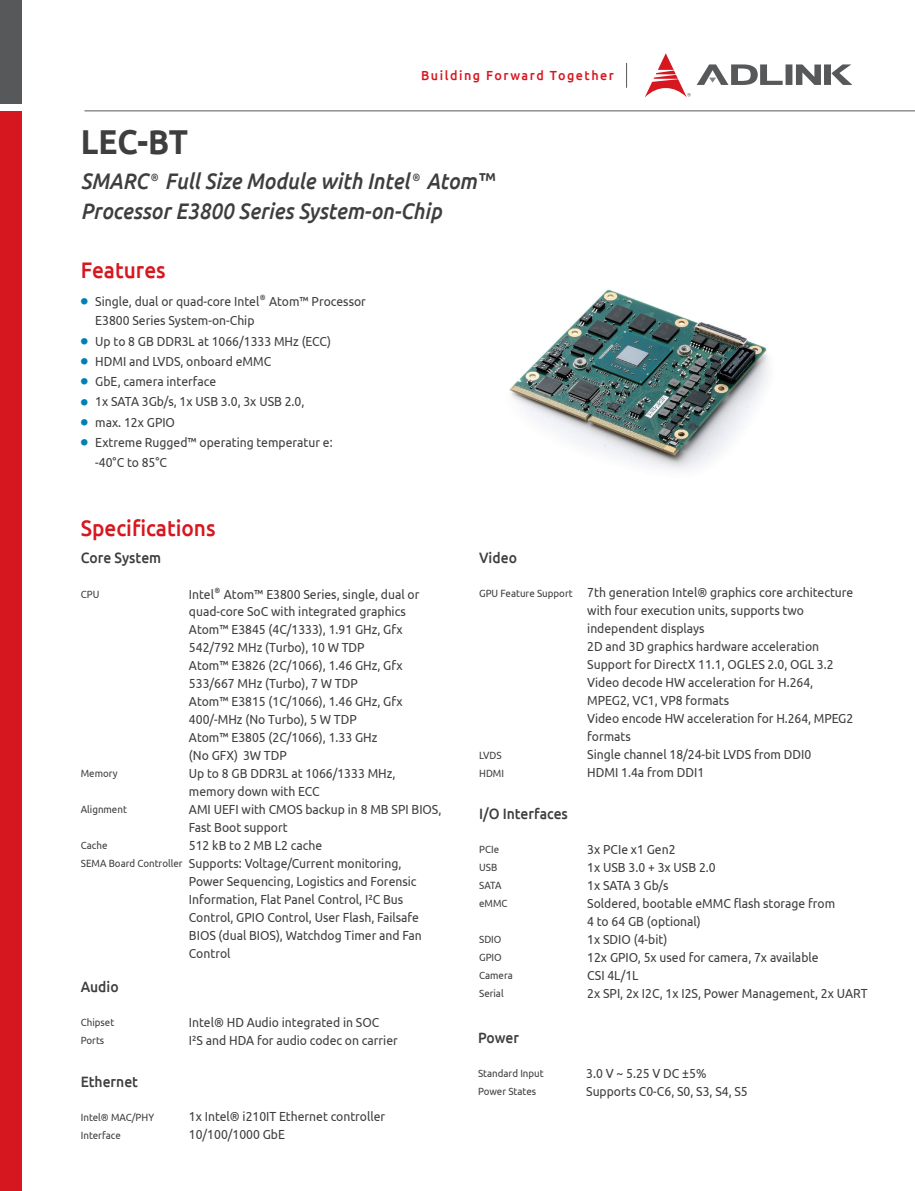
<style>
.page{position:relative;width:915px;height:1191px;background:#fff}
.page>*{position:absolute;margin:0;border:0;box-sizing:border-box;transform-origin:0 0}
.t1{font:700 34.5px "Ubuntu";color:#3e3e3f;scale:.91 1}
.t2{font:italic 500 22.5px/30px "Ubuntu";color:#3e3e3f;scale:.91 1}
.t3{font:500 22.5px "Ubuntu";color:#d7171f;scale:.93 1}
.t4{font:500 15px "Ubuntu";color:#3e3e3f;scale:.93 1}
.t5{font:13.2px/18px "Ubuntu";color:#3e3e3f;scale:.92 1}
.t6{font:500 13.2px "Ubuntu";letter-spacing:.125em;color:#d7171f;scale:.95 1}
.t7{font:10.5px "Ubuntu";color:#3e3e3f;scale:.92 1}
.s1{font-family:"Adobe Ming Std";font-weight:300;font-size:7.2px;color:#007fb4}
.s2{font-size:10.5px}
</style>
<div class="page">
<div style="left:0;top:111px;width:21px;height:1080px;background:#d7171f"></div>
<div style="left:0;top:0;width:21px;height:104px;background:#57585a"></div>
<hr style="left:84px;top:110px;width:830px;height:1px;background:#57585a">
<svg style="left:696px;top:64px;width:156px;height:21px"></svg>
<svg style="left:645px;top:53px;width:45px;height:44px"></svg>
<svg style="left:626px;top:63px;width:1px;height:25px"></svg>
<img style="left:509px;top:289px;width:259px;height:181px">
<p class="t6" style="left:421px;top:67px;width:204px">Building Forward Together</p>
<h1 class="t1" style="left:81px;top:120px;width:119px">LEC-BT</h1>
<h2 class="t2" style="left:81px;top:166px;width:455px">SMARC <sup>®</sup> Full Size Module with Intel <sup>®</sup> Atom™<br>Processor E3800 Series System-on-Chip</h2>
<h2 class="t3" style="left:81px;top:255px;width:93px">Features</h2>
<p class="t5" style="left:95px;top:291px;width:295px;line-height:19.4px;text-indent:-14px"><span class="s1">●</span> Single, dual or quad-core Intel<sup>®</sup> Atom™ Processor<br>E3800 Series System-on-Chip</p>
<p class="t5" style="left:81px;top:331px;width:273px"><span class="s1">●</span> Up to 8 GB DDR3L at 1066/1333 MHz (ECC)</p>
<p class="t5" style="left:81px;top:352px;width:208px"><span class="s1">●</span> HDMI and LVDS, onboard eMMC</p>
<p class="t5" style="left:81px;top:372px;width:149px"><span class="s1">●</span> GbE, camera interface</p>
<p class="t5" style="left:81px;top:392px;width:244px"><span class="s1">●</span> 1x SATA 3Gb/s, 1x USB 3.0, 3x USB 2.0,</p>
<p class="t5" style="left:81px;top:412px;width:104px"><span class="s1">●</span> max. 12x GPIO</p>
<p class="t5" style="left:95px;top:432px;width:259px;line-height:20.2px;text-indent:-14px"><span class="s1">●</span> Extreme Rugged™ operating temperatur e: -40°C to 85°C</p>
<h2 class="t3" style="left:81px;top:513px;width:146px">Specifications</h2>
<p class="t4" style="left:81px;top:548px;width:88px">Core System</p>
<p class="t7" style="left:81px;top:587px;width:22px">CPU</p>
<p class="t5" style="left:189px;top:584px;width:252px">Intel<sup>®</sup> Atom™ E3800 Series, single, dual or quad-core SoC with integrated graphics<br>Atom™ E3845 (4C/1333), 1.91 GHz, Gfx<br>542/792 MHz (Turbo), 10 W TDP<br>Atom™ E3826 (2C/1066), 1.46 GHz, Gfx<br>533/667 MHz (Turbo), 7 W TDP<br>Atom™ E3815 (1C/1066), 1.46 GHz, Gfx<br>400/-MHz (No Turbo), 5 W TDP<br>Atom™ E3805 (2C/1066), 1.33 GHz<br>(No GFX) 3W TDP</p>
<p class="t7" style="left:81px;top:767px;width:41px">Memory</p>
<p class="t5" style="left:189px;top:763px;width:226px">Up to 8 GB DDR3L at 1066/1333 MHz, memory down with ECC</p>
<p class="t7" style="left:81px;top:803px;width:52px">Alignment</p>
<p class="t5" style="left:189px;top:799px;width:276px">AMI UEFI with CMOS backup in 8 MB SPI BIOS,<br>Fast Boot support</p>
<p class="t7" style="left:81px;top:839px;width:30px">Cache</p>
<p class="t5" style="left:189px;top:835px;width:146px">512 kB to 2 MB L2 cache</p>
<p class="t5" style="left:81px;top:853px;width:350px"><span class="s2">SEMA Board Controller</span> Supports: Voltage/Current monitoring,</p>
<p class="t5" style="left:189px;top:871px;width:249px">Power Sequencing, Logistics and Forensic</p>
<p class="t5" style="left:189px;top:889px;width:234px">Information, Flat Panel Control, I²C Bus</p>
<p class="t5" style="left:189px;top:907px;width:251px">Control, GPIO Control, User Flash, Failsafe</p>
<p class="t5" style="left:189px;top:925px;width:254px">BIOS (dual BIOS), Watchdog Timer and Fan</p>
<p class="t5" style="left:189px;top:943px;width:47px">Control</p>
<p class="t4" style="left:81px;top:977px;width:42px">Audio</p>
<p class="t7" style="left:81px;top:1015px;width:38px">Chipset</p>
<p class="t5" style="left:189px;top:1012px;width:208px">Intel® HD Audio integrated in SOC</p>
<p class="t7" style="left:81px;top:1033px;width:27px">Ports</p>
<p class="t5" style="left:189px;top:1030px;width:228px">I²S and HDA for audio codec on carrier</p>
<p class="t4" style="left:81px;top:1072px;width:63px">Ethernet</p>
<p class="t7" style="left:81px;top:1110px;width:81px">Intel® MAC/PHY</p>
<p class="t5" style="left:189px;top:1107px;width:215px">1x Intel® i210IT Ethernet controller</p>
<p class="t7" style="left:81px;top:1128px;width:45px">Interface</p>
<p class="t5" style="left:189px;top:1125px;width:106px">10/100/1000 GbE</p>
<p class="t4" style="left:479px;top:548px;width:42px">Video</p>
<p class="t5" style="left:587px;top:583px;width:291px;text-indent:-108px"><span class="s2">GPU Feature Support</span> 7th generation Intel® graphics core architecture with four execution units, supports two independent displays<br>2D and 3D graphics hardware acceleration Support for DirectX 11.1, OGLES 2.0, OGL 3.2<br>Video decode HW acceleration for H.264, MPEG2, VC1, VP8 formats<br>Video encode HW acceleration for H.264, MPEG2 formats</p>
<p class="t7" style="left:479px;top:748px;width:26px">LVDS</p>
<p class="t5" style="left:587px;top:745px;width:245px">Single channel 18/24-bit LVDS from DDI0</p>
<p class="t7" style="left:479px;top:766px;width:29px">HDMI</p>
<p class="t5" style="left:587px;top:763px;width:129px">HDMI 1.4a from DDI1</p>
<p class="t4" style="left:479px;top:804px;width:97px">I/O Interfaces</p>
<p class="t7" style="left:479px;top:843px;width:23px">PCIe</p>
<p class="t5" style="left:587px;top:839px;width:97px">3x PCIe x1 Gen2</p>
<p class="t7" style="left:479px;top:861px;width:21px">USB</p>
<p class="t5" style="left:587px;top:857px;width:141px">1x USB 3.0 + 3x USB 2.0</p>
<p class="t7" style="left:479px;top:879px;width:26px">SATA</p>
<p class="t5" style="left:587px;top:875px;width:90px">1x SATA 3 Gb/s</p>
<p class="t7" style="left:479px;top:897px;width:32px">eMMC</p>
<p class="t5" style="left:587px;top:893px;width:271px">Soldered, bootable eMMC flash storage from<br>4 to 64 GB (optional)</p>
<p class="t7" style="left:479px;top:933px;width:26px">SDIO</p>
<p class="t5" style="left:587px;top:929px;width:88px">1x SDIO (4-bit)</p>
<p class="t7" style="left:479px;top:951px;width:26px">GPIO</p>
<p class="t5" style="left:587px;top:947px;width:253px">12x GPIO, 5x used for camera, 7x available</p>
<p class="t7" style="left:479px;top:969px;width:38px">Camera</p>
<p class="t5" style="left:587px;top:965px;width:57px">CSI 4L/1L</p>
<p class="t7" style="left:479px;top:987px;width:28px">Serial</p>
<p class="t5" style="left:587px;top:983px;width:306px">2x SPI, 2x I2C, 1x I2S, Power Management, 2x UART</p>
<p class="t4" style="left:478px;top:1028px;width:45px">Power</p>
<p class="t7" style="left:478px;top:1066px;width:73px">Standard Input</p>
<p class="t5" style="left:586px;top:1063px;width:132px">3.0 V ~ 5.25 V DC ±5%</p>
<p class="t7" style="left:478px;top:1084px;width:65px">Power States</p>
<p class="t5" style="left:586px;top:1081px;width:177px">Supports C0-C6, S0, S3, S4, S5</p>
</div>
